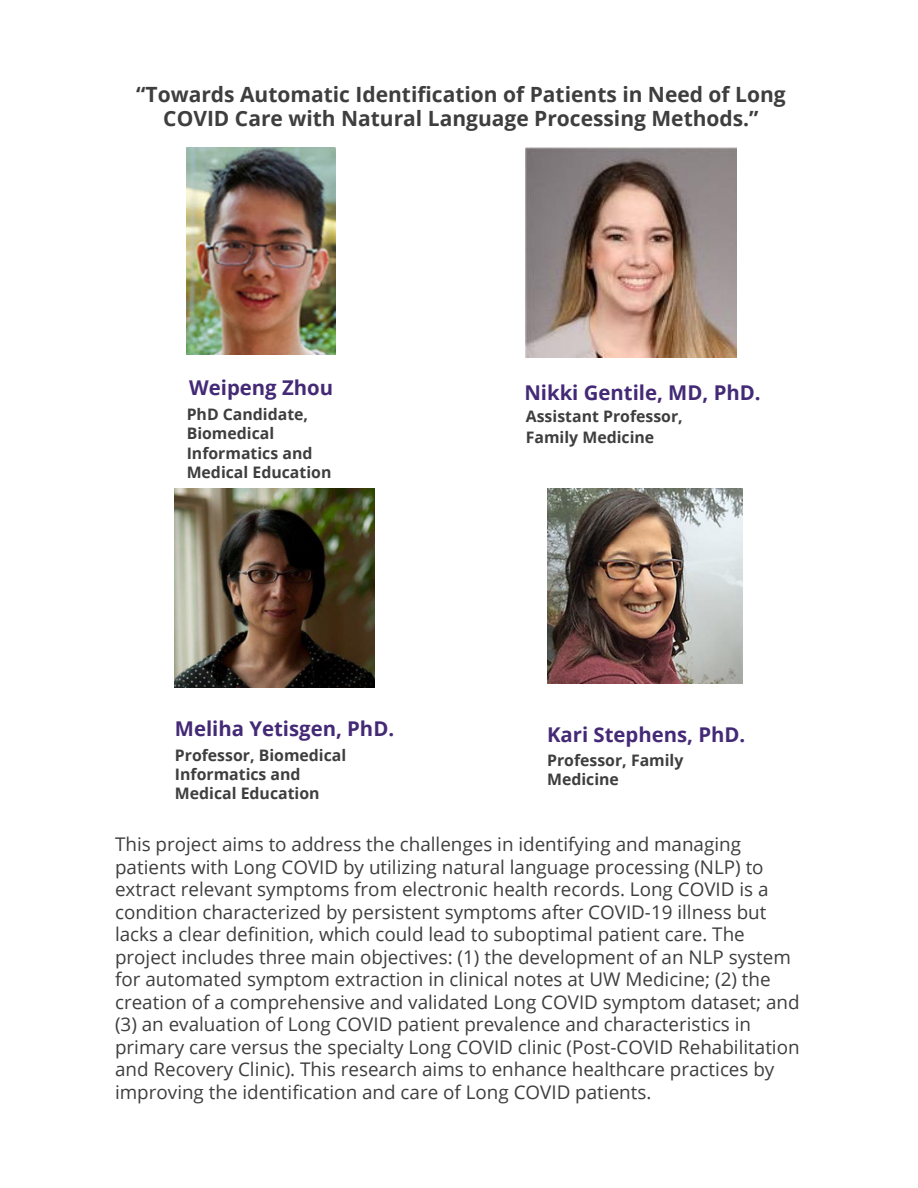
<style>
.page{position:relative;width:918px;height:1188px;background:#fff}
.page>*{position:absolute;margin:0;border:0;box-sizing:border-box;transform-origin:0 0}
.t1{font:700 21px/24.8px "Open Sans";color:#3e3e3e;text-align:center}
.t2{font:700 20.4px "Open Sans";color:#442a76}
.t3{font:18.9px/22.5px "Open Sans";color:#3e3e3e}
.t4{font:700 15.9px/19.2px "Open Sans";color:#3e3e3e}
</style>
<div class="page">
<img style="left:187px;top:147px;width:148px;height:207px">
<img style="left:526px;top:147px;width:210px;height:211px">
<img style="left:175px;top:488px;width:199px;height:199px">
<img style="left:547px;top:488px;width:196px;height:196px">
<p class="t1" style="left:136px;top:81px;width:651px">“Towards Automatic Identification of Patients in Need of Long<br>COVID Care with Natural Language Processing Methods.”</p>
<p class="t2" style="left:189px;top:374px;width:145px">Weipeng Zhou</p>
<p class="t2" style="left:524px;top:378px;width:238px">Nikki Gentile, MD, PhD.</p>
<p class="t4" style="left:187px;top:405px;width:146px">PhD Candidate,<br>Biomedical<br>Informatics and<br>Medical Education</p>
<h1 class="t4" style="left:526px;top:405px;width:158px;line-height:21.3px">Assistant Professor,<br>Family Medicine</h1>
<p class="t2" style="left:175px;top:714px;width:221px">Meliha Yetisgen, PhD.</p>
<h1 class="t2" style="left:547px;top:721px;width:200px">Kari Stephens, PhD.</h1>
<p class="t4" style="left:175px;top:745px;width:173px">Professor, Biomedical<br>Informatics and<br>Medical Education</p>
<h2 class="t4" style="left:547px;top:750px;width:138px">Professor, Family<br>Medicine</h2>
<h1 class="t3" style="left:115px;top:833px;width:686px">This project aims to address the challenges in identifying and managing patients with Long COVID by utilizing natural language processing (NLP) to extract relevant symptoms from electronic health records. Long COVID is a condition characterized by persistent symptoms after COVID-19 illness but lacks a clear definition, which could lead to suboptimal patient care. The project includes three main objectives: (1) the development of an NLP system for automated symptom extraction in clinical notes at UW Medicine; (2) the creation of a comprehensive and validated Long COVID symptom dataset; and (3) an evaluation of Long COVID patient prevalence and characteristics in primary care versus the specialty Long COVID clinic (Post-COVID Rehabilitation and Recovery Clinic). This research aims to enhance healthcare practices by improving the identification and care of Long COVID patients.</h1>
</div>
